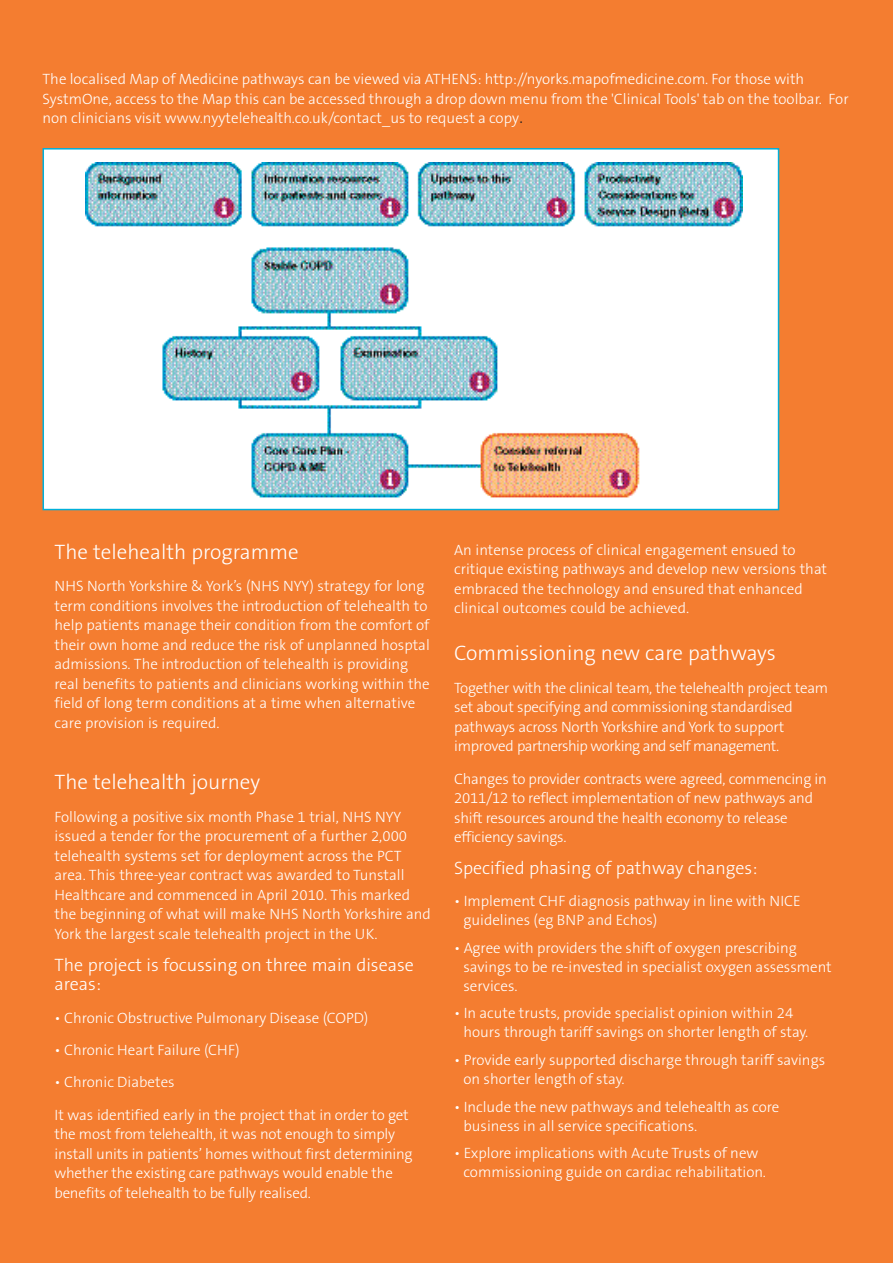
<style>
.page{position:relative;width:893px;height:1263px;background:#f47d30}
.page>*{position:absolute;margin:0;border:0;box-sizing:border-box;transform-origin:0 0}
.t1{font:300 21px "The Sans B W3";color:#fff}
.t2{font:300 18px/19.5px "The Sans B W3";color:#fff}
.t3{font:300 15px/19.5px "The Sans B W3";color:#fff}
.s1{font-family:"Helvetica Neue";color:#231f20}
</style>
<div class="page">
<div style="left:44px;top:150px;width:734px;height:359px;background:#fff"></div>
<img style="left:86px;top:162px;width:657px;height:336px">
<div style="left:43px;top:148px;width:736px;height:362px;border:2px solid #00b0da"></div>
<p class="t3" style="left:43px;top:71px;width:808px">The localised Map of Medicine pathways can be viewed via ATHENS: http://nyorks.mapofmedicine.com. For those with<br>SystmOne, access to the Map this can be accessed through a drop down menu from the 'Clinical Tools' tab on the toolbar. For non clinicians visit www.nyytelehealth.co.uk/contact_us to request a copy<span class="s1">.</span></p>
<h1 class="t1" style="left:55px;top:544px;width:246px">The telehealth programme</h1>
<p class="t3" style="left:55px;top:578px;width:377px">NHS North Yorkshire &amp; York’s (NHS NYY) strategy for long term conditions involves the introduction of telehealth to help patients manage their condition from the comfort of their own home and reduce the risk of unplanned hosptal admissions. The introduction of telehealth is providing real benefits to patients and clinicians working within the field of long term conditions at a time when alternative care provision is required.</p>
<h1 class="t1" style="left:55px;top:774px;width:207px">The telehealth journey</h1>
<p class="t3" style="left:55px;top:808px;width:378px">Following a positive six month Phase 1 trial, NHS NYY issued a tender for the procurement of a further 2,000 telehealth systems set for deployment across the PCT area. This three-year contract was awarded to Tunstall Healthcare and commenced in April 2010. This marked the beginning of what will make NHS North Yorkshire and York the largest scale telehealth project in the UK.</p>
<p class="t2" style="left:55px;top:957px;width:361px">The project is focussing on three main disease areas:</p>
<p class="t3" style="left:55px;top:1009px;width:315px">• Chronic Obstructive Pulmonary Disease (COPD)</p>
<p class="t3" style="left:55px;top:1042px;width:187px">• Chronic Heart Failure (CHF)</p>
<p class="t3" style="left:55px;top:1067px;width:356px;line-height:32.2px">• Chronic Diabetes<br>It was identified early in the project that in order to get</p>
<p class="t3" style="left:55px;top:1126px;width:360px">the most from telehealth, it was not enough to simply install units in patients’ homes without first determining whether the existing care pathways would enable the benefits of telehealth to be fully realised.</p>
<p class="t3" style="left:454px;top:541px;width:374px">An intense process of clinical engagement ensued to critique existing pathways and develop new versions that embraced the technology and ensured that enhanced clinical outcomes could be achieved.</p>
<h1 class="t1" style="left:454px;top:645px;width:323px">Commissioning new care pathways</h1>
<p class="t3" style="left:454px;top:679px;width:376px">Together with the clinical team, the telehealth project team set about specifying and commissioning standardised pathways across North Yorkshire and York to support improved partnership working and self management.</p>
<p class="t3" style="left:454px;top:770px;width:374px">Changes to provider contracts were agreed, commencing in 2011/12 to reflect implementation of new pathways and shift resources around the health economy to release efficiency savings.</p>
<p class="t2" style="left:454px;top:860px;width:305px">Specified phasing of pathway changes:</p>
<p class="t3" style="left:463px;top:893px;width:339px;line-height:19px;text-indent:-9px">• Implement CHF diagnosis pathway in line with NICE guidelines (eg BNP and Echos)</p>
<p class="t3" style="left:463px;top:940px;width:370px;line-height:19px;text-indent:-9px">• Agree with providers the shift of oxygen prescribing savings to be re-invested in specialist oxygen assessment services.</p>
<p class="t3" style="left:463px;top:1005px;width:346px;line-height:19px;text-indent:-9px">• In acute trusts, provide specialist opinion within 24 hours through tariff savings on shorter length of stay.</p>
<p class="t3" style="left:463px;top:1052px;width:363px;line-height:19px;text-indent:-9px">• Provide early supported discharge through tariff savings on shorter length of stay.</p>
<p class="t3" style="left:463px;top:1098px;width:317px;line-height:19px;text-indent:-9px">• Include the new pathways and telehealth as core business in all service specifications.</p>
<p class="t3" style="left:463px;top:1145px;width:304px;line-height:19px;text-indent:-9px">• Explore implications with Acute Trusts of new commissioning guide on cardiac rehabilitation.</p>
</div>
